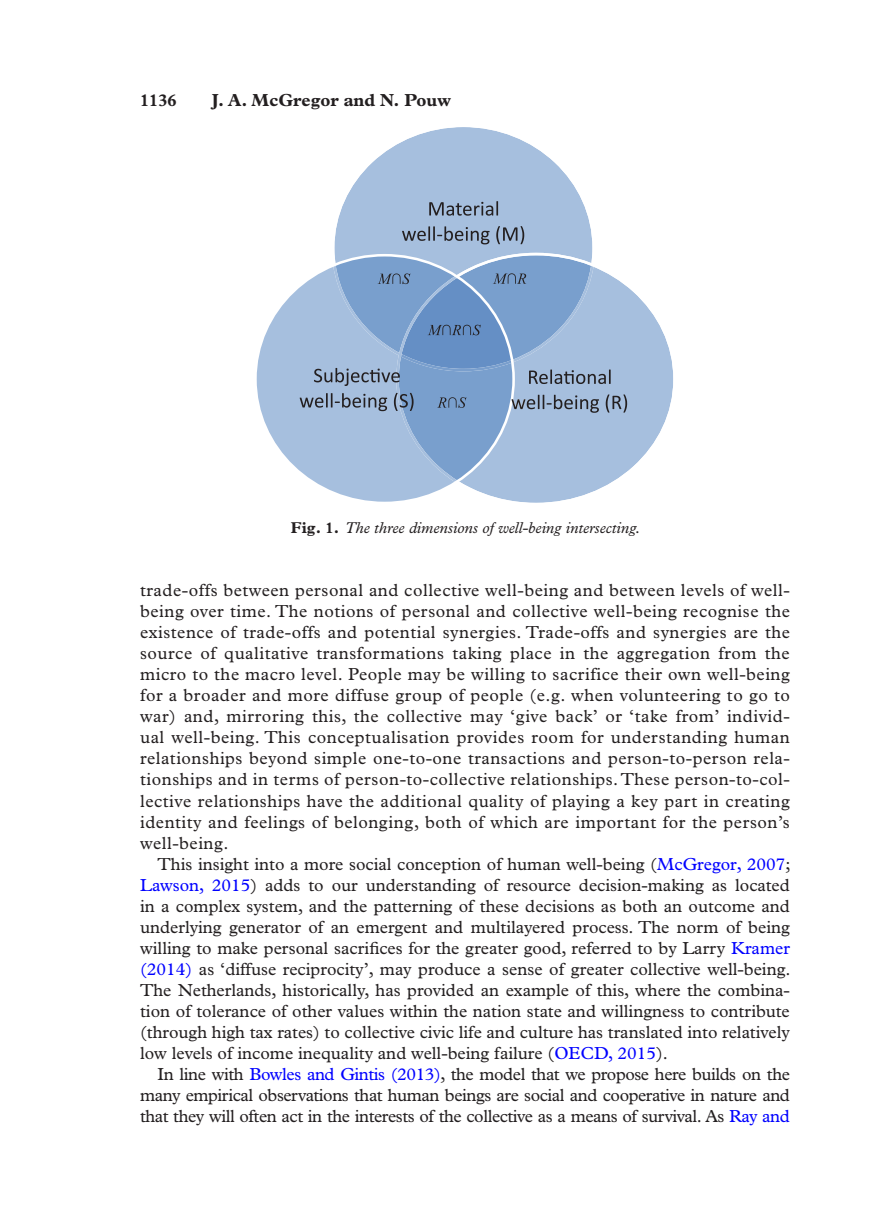
<style>
.page{position:relative;width:874px;height:1231px;background:#fff}
.page>*{position:absolute;margin:0;border:0;box-sizing:border-box;transform-origin:0 0}
.t1{font:17.5px/21px "Plantin Std";color:#231f20;text-align:justify}
.t2{font:700 17.5px "Plantin Std";color:#231f20}
.t3{font:italic 15.75px "Plantin Std";color:#231f20}
.s1{font-weight:700;font-style:normal}
.s2{color:#00f}
</style>
<div class="page">
<svg style="left:460px;top:286px;width:213px;height:217px;fill:#a6bfde"></svg>
<svg style="left:258px;top:288px;width:196px;height:212px;fill:#a6bfde"></svg>
<svg style="left:299px;top:127px;width:327px;height:355px"></svg>
<p class="t2" style="left:140px;top:90px;width:38px">1136</p>
<p class="t2" style="left:211px;top:90px;width:241px">J. A. McGregor and N. Pouw</p>
<p class="t3" style="left:291px;top:519px;width:351px"><span class="s1">Fig. 1.</span> The three dimensions of well-being intersecting.</p>
<p class="t1" style="left:140px;top:580px;width:651px">trade-offs between personal and collective well-being and between levels of well&shy;being over time. The notions of personal and collective well-being recognise the existence of trade-offs and potential synergies. Trade-offs and synergies are the source of qualitative transformations taking place in the aggregation from the micro to the macro level. People may be willing to sacrifice their own well-being for a broader and more diffuse group of people (e.g. when volunteering to go to war) and, mirroring this, the collective may ‘give back’ or ‘take from’ individ&shy;ual well-being. This conceptualisation provides room for understanding human relationships beyond simple one-to-one transactions and person-to-person rela&shy;tionships and in terms of person-to-collective relationships. These person-to-col&shy;lective relationships have the additional quality of playing a key part in creating identity and feelings of belonging, both of which are important for the person’s well-being.</p>
<p class="t1" style="left:140px;top:853px;width:651px;text-indent:18px">This insight into a more social conception of human well-being (<span class="s2">McGregor, 2007</span>; <span class="s2">Lawson, 2015</span>) adds to our understanding of resource decision-making as located in a complex system, and the patterning of these decisions as both an outcome and underlying generator of an emergent and multilayered process. The norm of being willing to make personal sacrifices for the greater good, referred to by Larry <span class="s2">Kramer (2014)</span> as ‘diffuse reciprocity’, may produce a sense of greater collective well-being.<br>The Netherlands, historically, has provided an example of this, where the combina&shy;tion of tolerance of other values within the nation state and willingness to contribute (through high tax rates) to collective civic life and culture has translated into relatively low levels of income inequality and well-being failure (<span class="s2">OECD, 2015</span>).</p>
<p class="t1" style="left:140px;top:1063px;width:651px;text-indent:18px">In line with <span class="s2">Bowles and Gintis (2013)</span>, the model that we propose here builds on the many empirical observations that human beings are social and cooperative in nature and that they will often act in the interests of the collective as a means of survival. As <span class="s2">Ray and</span></p>
</div>
